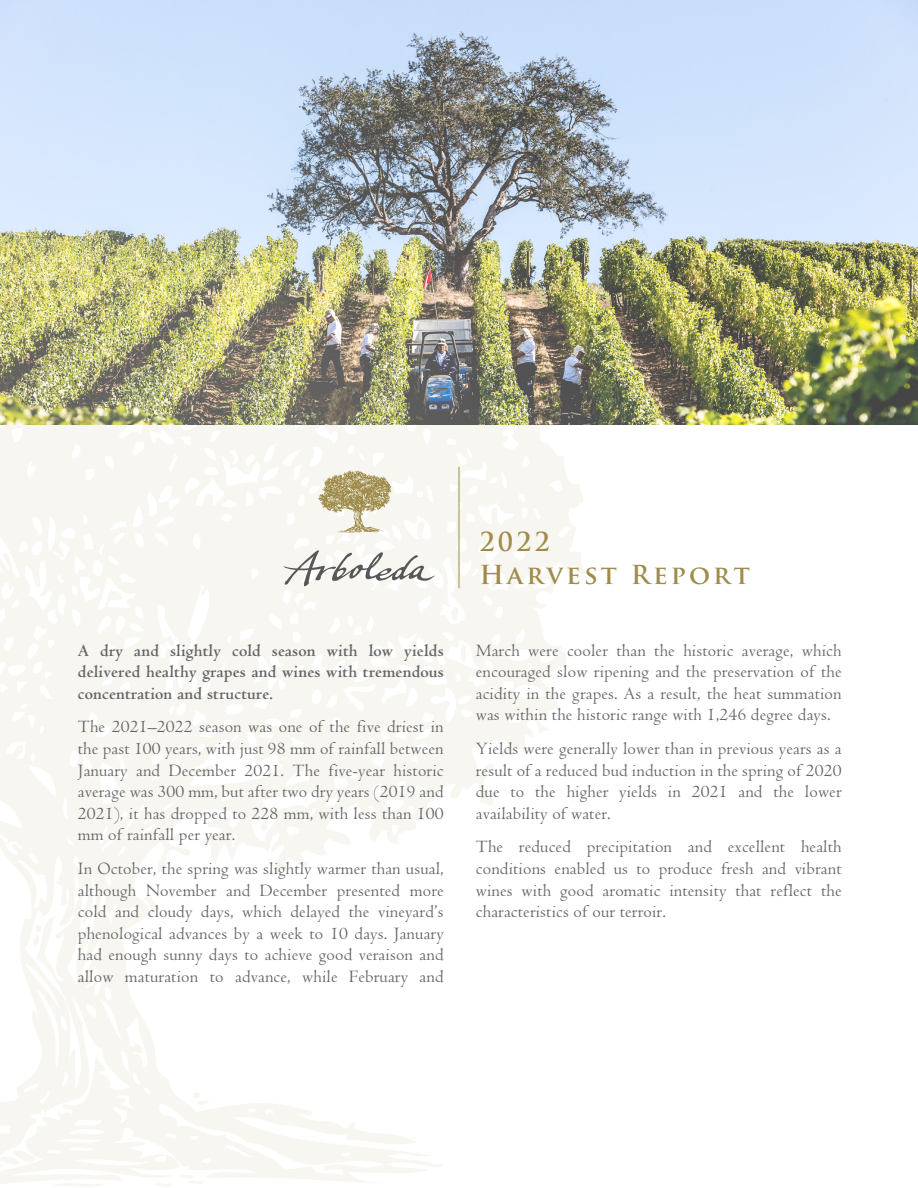
<style>
.page{position:relative;width:918px;height:1188px;background:#fff}
.page>*{position:absolute;margin:0;border:0;box-sizing:border-box;transform-origin:0 0}
.t1{font:700 25.5px/33px "Trajan Pro";letter-spacing:.12em;color:#9f8c4c}
.t2{font:18px/21.6px "Centaur";letter-spacing:.01em;color:#646567;text-align:justify}
.t3{font:700 18px/21.6px "Centaur";letter-spacing:.01em;color:#646567;text-align:justify}
</style>
<div class="page">
<svg style="left:318px;top:470px;width:73px;height:63px"></svg>
<svg style="left:284px;top:550px;width:151px;height:36px"></svg>
<img style="left:0;top:0;width:918px;height:425px">
<hr style="left:459px;top:467px;width:1px;height:121px;background:#9f8c4c">
<p class="t3" style="left:78px;top:640px;width:367px">A dry and slightly cold season with low yields delivered healthy grapes and wines with tremendous concentration and structure.</p>
<p class="t2" style="left:78px;top:716px;width:367px">The 2021–2022 season was one of the five driest in the past 100 years, with just 98 mm of rainfall between January and December 2021. The five-year historic average was 300 mm, but after two dry years (2019 and 2021), it has dropped to 228 mm, with less than 100 mm of rainfall per year.</p>
<p class="t2" style="left:78px;top:858px;width:367px">In October, the spring was slightly warmer than usual, although November and December presented more cold and cloudy days, which delayed the vineyard’s phenological advances by a week to 10 days. January had enough sunny days to achieve good veraison and allow maturation to advance, while February and</p>
<h1 class="t1" style="left:479px;top:525px;width:272px">2022<br>Harvest Report</h1>
<p class="t2" style="left:476px;top:640px;width:367px">March were cooler than the historic average, which encouraged slow ripening and the preservation of the acidity in the grapes. As a result, the heat summation was within the historic range with 1,246 degree days.</p>
<p class="t2" style="left:476px;top:738px;width:367px">Yields were generally lower than in previous years as a result of a reduced bud induction in the spring of 2020 due to the higher yields in 2021 and the lower availability of water.</p>
<p class="t2" style="left:476px;top:836px;width:367px">The reduced precipitation and excellent health conditions enabled us to produce fresh and vibrant wines with good aromatic intensity that reflect the characteristics of our terroir.</p>
</div>
